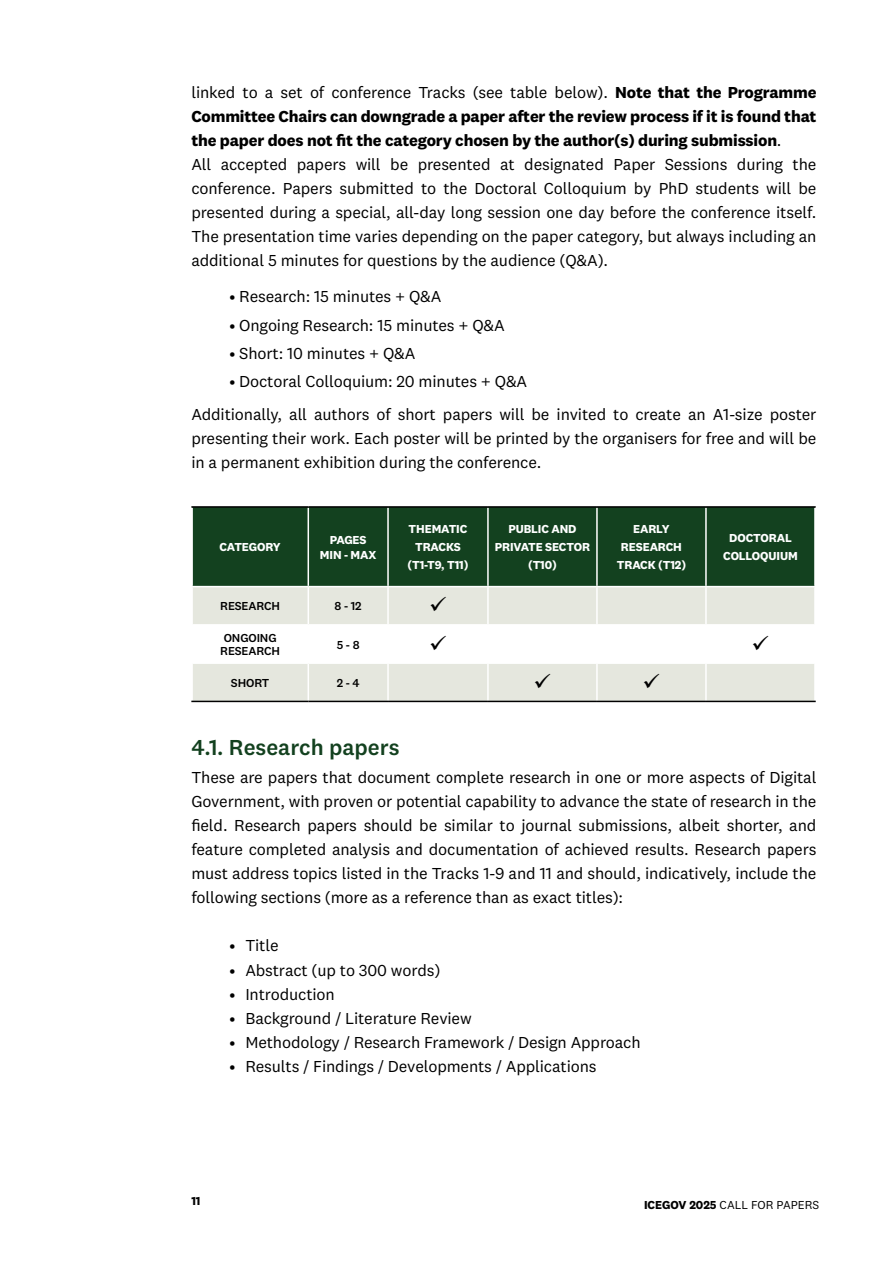
<style>
.page{position:relative;width:893px;height:1263px;background:#fff}
.page>*{position:absolute;margin:0;border:0;box-sizing:border-box;transform-origin:0 0}
.t1{font:500 22.5px "National 2";color:#13411f}
.t2{font:16.5px/24px "National 2";letter-spacing:-.01em;color:#000}
.t3{font:700 12px/18px "National 2";letter-spacing:-.01em;color:#fff;text-align:center}
.t4{font:500 12px/13.5px "National 2";letter-spacing:-.01em;color:#000}
.t5{font:12px "National 2";color:#000}
.t6{font:700 12px "National 2";color:#000}
.s1{font-weight:700}
</style>
<div class="page">
<div style="left:193px;top:508px;width:621px;height:78px;background:#13411f"></div>
<div style="left:193px;top:587px;width:621px;height:114px;background:#e5e7de"></div>
<hr style="left:308px;top:508px;width:1px;height:78px;background:#fff">
<hr style="left:387px;top:508px;width:2px;height:78px;background:#fff">
<hr style="left:487px;top:508px;width:2px;height:78px;background:#fff">
<hr style="left:596px;top:508px;width:2px;height:78px;background:#fff">
<hr style="left:705px;top:508px;width:2px;height:78px;background:#fff">
<hr style="left:308px;top:587px;width:1px;height:37px;background:#fff">
<hr style="left:387px;top:587px;width:2px;height:37px;background:#fff">
<hr style="left:487px;top:587px;width:2px;height:37px;background:#fff">
<hr style="left:596px;top:587px;width:2px;height:37px;background:#fff">
<hr style="left:705px;top:587px;width:2px;height:37px;background:#fff">
<hr style="left:191px;top:624px;width:117px;height:2px;background:#fff">
<hr style="left:308px;top:624px;width:80px;height:2px;background:#fff">
<hr style="left:388px;top:624px;width:100px;height:2px;background:#fff">
<hr style="left:488px;top:624px;width:109px;height:2px;background:#fff">
<hr style="left:597px;top:624px;width:109px;height:2px;background:#fff">
<hr style="left:706px;top:624px;width:110px;height:2px;background:#fff">
<hr style="left:191px;top:662px;width:117px;height:2px;background:#fff">
<hr style="left:308px;top:662px;width:80px;height:2px;background:#fff">
<hr style="left:308px;top:664px;width:1px;height:37px;background:#fff">
<hr style="left:388px;top:662px;width:100px;height:2px;background:#fff">
<hr style="left:387px;top:664px;width:2px;height:37px;background:#fff">
<hr style="left:488px;top:662px;width:109px;height:2px;background:#fff">
<hr style="left:487px;top:664px;width:2px;height:37px;background:#fff">
<hr style="left:597px;top:662px;width:109px;height:2px;background:#fff">
<hr style="left:596px;top:664px;width:2px;height:37px;background:#fff">
<hr style="left:706px;top:662px;width:110px;height:2px;background:#fff">
<hr style="left:705px;top:664px;width:2px;height:37px;background:#fff">
<hr style="left:191px;top:506px;width:117px;height:2px;background:#000">
<hr style="left:308px;top:506px;width:80px;height:2px;background:#000">
<hr style="left:388px;top:506px;width:100px;height:2px;background:#000">
<hr style="left:488px;top:506px;width:109px;height:2px;background:#000">
<hr style="left:597px;top:506px;width:109px;height:2px;background:#000">
<hr style="left:706px;top:506px;width:110px;height:2px;background:#000">
<hr style="left:191px;top:701px;width:117px;height:1px;background:#000">
<hr style="left:308px;top:701px;width:80px;height:1px;background:#000">
<hr style="left:388px;top:701px;width:100px;height:1px;background:#000">
<hr style="left:488px;top:701px;width:109px;height:1px;background:#000">
<hr style="left:597px;top:701px;width:109px;height:1px;background:#000">
<hr style="left:706px;top:701px;width:110px;height:1px;background:#000">
<svg style="left:431px;top:597px;width:15px;height:15px"></svg>
<svg style="left:193px;top:626px;width:621px;height:36px"></svg>
<svg style="left:535px;top:673px;width:15px;height:15px"></svg>
<svg style="left:644px;top:673px;width:15px;height:15px"></svg>
<p class="t2" style="left:191px;top:80px;width:627px">linked to a set of conference Tracks (see table below). <span class="s1">Note that the Programme Committee Chairs can downgrade a paper after the review process if it is found that the paper does not fit the category chosen by the author(s) during submission</span>.<br>All accepted papers will be presented at designated Paper Sessions during the conference. Papers submitted to the Doctoral Colloquium by PhD students will be presented during a special, all-day long session one day before the conference itself.<br>The presentation time varies depending on the paper category, but always including an additional 5 minutes for questions by the audience (Q&amp;A).</p>
<p class="t2" style="left:230px;top:285px;width:214px">• Research: 15 minutes + Q&amp;A</p>
<p class="t2" style="left:230px;top:313px;width:277px">• Ongoing Research: 15 minutes + Q&amp;A</p>
<p class="t2" style="left:230px;top:341px;width:187px">• Short: 10 minutes + Q&amp;A</p>
<p class="t2" style="left:191px;top:365px;width:627px;line-height:32.5px;text-indent:38px">• Doctoral Colloquium: 20 minutes + Q&amp;A<br>Additionally, all authors of short papers will be invited to create an A1-size poster</p>
<p class="t2" style="left:191px;top:426px;width:627px">presenting their work. Each poster will be printed by the organisers for free and will be in a permanent exhibition during the conference.</p>
<p class="t3" style="left:220px;top:538px;width:63px">CATEGORY</p>
<p class="t3" style="left:320px;top:532px;width:58px;line-height:15px">PAGES<br>MIN - MAX</p>
<p class="t3" style="left:407px;top:520px;width:62px">THEMATIC<br>TRACKS (T1-T9, T11)</p>
<p class="t3" style="left:495px;top:520px;width:97px">PUBLIC AND<br>PRIVATE SECTOR (T10)</p>
<p class="t3" style="left:617px;top:520px;width:71px">EARLY<br>RESEARCH<br>TRACK (T12)</p>
<p class="t3" style="left:723px;top:529px;width:76px">DOCTORAL<br>COLLOQUIUM</p>
<p class="t4" style="left:220px;top:599px;width:61px">RESEARCH</p>
<p class="t4" style="left:335px;top:599px;width:29px">8 - 12</p>
<p class="t4" style="left:220px;top:631px;width:61px">ONGOING<br>RESEARCH</p>
<p class="t4" style="left:337px;top:638px;width:24px">5 - 8</p>
<p class="t4" style="left:231px;top:676px;width:40px">SHORT</p>
<p class="t4" style="left:337px;top:676px;width:24px">2 - 4</p>
<h1 class="t1" style="left:191px;top:734px;width:210px">4.1. Research papers</h1>
<p class="t2" style="left:191px;top:766px;width:627px;text-align:justify">These are papers that document complete research in one or more aspects of Digital Government, with proven or potential capability to advance the state of research in the field. Research papers should be similar to journal submissions, albeit shorter, and feature completed analysis and documentation of achieved results. Research papers must address topics listed in the Tracks 1-9 and 11 and should, indicatively, include the following sections (more as a reference than as exact titles):</p>
<p class="t2" style="left:230px;top:934px;width:51px">• Title</p>
<p class="t2" style="left:230px;top:958px;width:212px">• Abstract (up to 300 words)</p>
<p class="t2" style="left:230px;top:982px;width:107px">• Introduction</p>
<p class="t2" style="left:230px;top:1006px;width:244px">• Background / Literature Review</p>
<p class="t2" style="left:230px;top:1030px;width:412px">• Methodology / Research Framework / Design Approach</p>
<p class="t2" style="left:230px;top:1054px;width:368px">• Results / Findings / Developments / Applications</p>
<p class="t6" style="left:191px;top:1193px;width:11px">11</p>
<p class="t5" style="left:644px;top:1198px;width:177px"><span class="s1">ICEGOV 2025</span> CALL FOR PAPERS</p>
</div>
